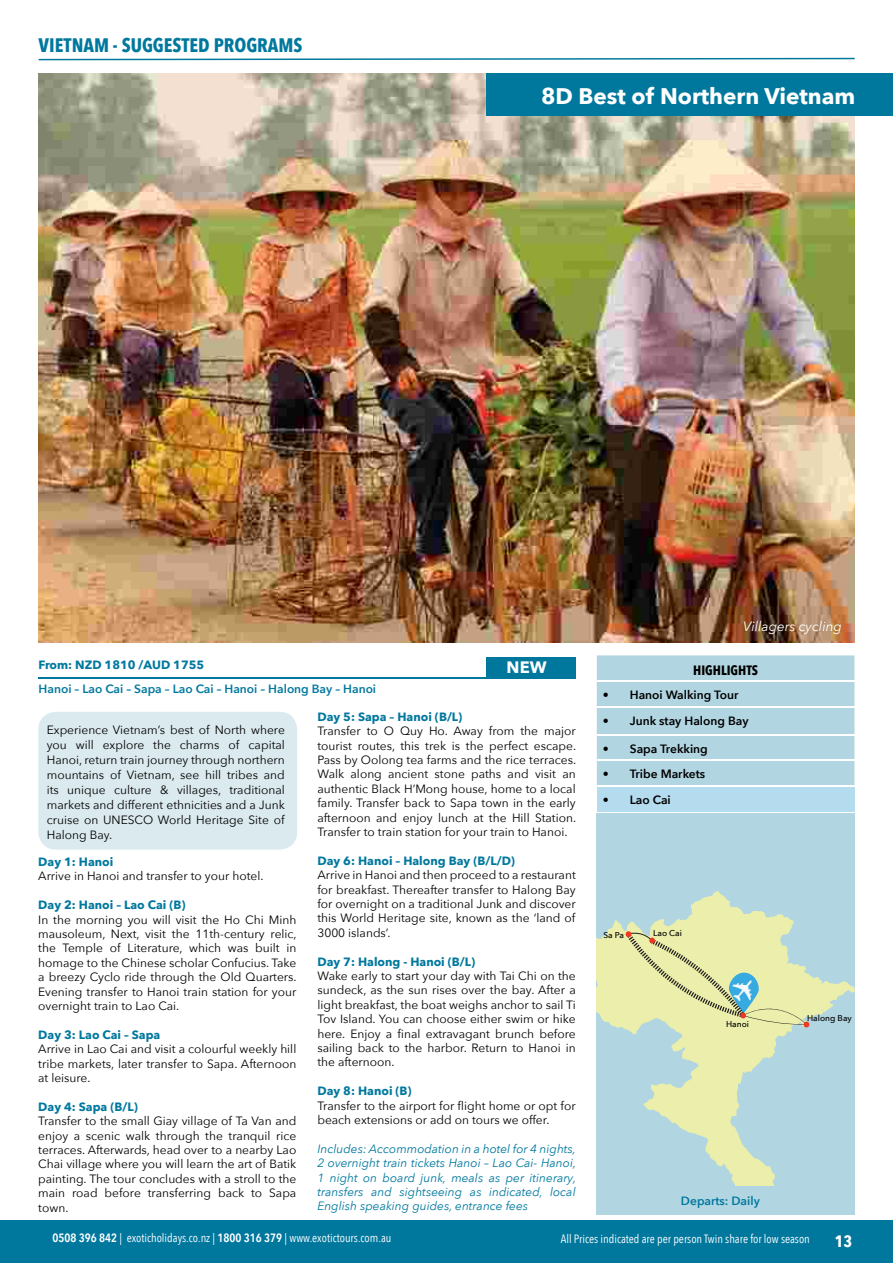
<style>
.page{position:relative;width:893px;height:1263px;background:#fff}
.page>*{position:absolute;margin:0;border:0;box-sizing:border-box;transform-origin:0 0}
.t1{font:700 22.5px "Avenir Next";color:#fff}
.t2{font:700 19.5px "Avenir Next Condensed";color:#00789e}
.t3{font:700 16.5px "Avenir Next";color:#fff}
.t4{font:700 16.5px "Avenir Next Condensed";color:#fff}
.t5{font:italic 13.5px "Avenir Next";color:#fff}
.t6{font:700 13.5px "Avenir Next Condensed";color:#000}
.t7{font:12px/14.4px "Avenir Next";color:#000;text-align:justify}
.t8{font:italic 12px/14.4px "Avenir Next";color:#00789e;text-align:justify}
.t9{font:700 12px "Avenir Next";color:#00789e}
.t10{font:12px "Avenir Next Condensed";color:#fff}
.t11{font:600 12px "Avenir Next";color:#000}
.t12{font:600 12px "Avenir Next";color:#00789e}
.t13{font:500 8.4px "Avenir Next";color:#000}
.s1{font-weight:600}
</style>
<div class="page">
<div style="left:0;top:1221px;width:893px;height:42px;background:#00789e"></div>
<div style="left:597px;top:655px;width:257px;height:130px;background:#b1d5e1"></div>
<div style="left:597px;top:786px;width:257px;height:25px;background:#b4dbee"></div>
<hr style="left:597px;top:706px;width:257px;height:1px;background:#fff">
<hr style="left:597px;top:734px;width:257px;height:1px;background:#fff">
<hr style="left:597px;top:760px;width:257px;height:1px;background:#fff">
<hr style="left:597px;top:680px;width:257px;height:2px;background:#fff">
<img style="left:38px;top:73px;width:817px;height:569px">
<div style="left:597px;top:814px;width:258px;height:379px;background:#b1d5e1"></div>
<hr style="left:39px;top:677px;width:517px;height:1px;background:#00789e">
<div style="left:38px;top:712px;width:259px;height:138px;background:#dbeaef;border-radius:18px"></div>
<div style="left:597px;top:1186px;width:258px;height:28px;background:#b1d5e1"></div>
<svg style="left:39px;top:58px;width:816px;height:2px;background:#4a9fba"></svg>
<div style="left:486px;top:657px;width:89px;height:21px;background:#00789e"></div>
<div style="left:486px;top:73px;width:407px;height:43px;background:#00789e"></div>
<svg style="left:597px;top:891px;width:258px;height:295px"></svg>
<h2 class="t2" style="left:39px;top:33px;width:265px">VIETNAM - SUGGESTED PROGRAMS</h2>
<h1 class="t1" style="left:541px;top:76px;width:316px">8D Best of Northern Vietnam</h1>
<p class="t5" style="left:743px;top:615px;width:100px">Villagers cycling</p>
<p class="t9" style="left:39px;top:654px;width:167px">From: NZD 1810 /AUD 1755</p>
<p class="t12" style="left:39px;top:679px;width:339px">Hanoi – Lao Cai – Sapa – Lao Cai – Hanoi – Halong Bay – Hanoi</p>
<h3 class="t3" style="left:507px;top:653px;width:41px">NEW</h3>
<p class="t7" style="left:47px;top:721px;width:240px;line-height:15px">Experience Vietnam’s best of North where you will explore the charms of capital Hanoi, return train journey through northern mountains of Vietnam, see hill tribes and its unique culture &amp; villages, traditional markets and different ethnicities and a Junk cruise on UNESCO World Heritage Site of Halong Bay.</p>
<p class="t9" style="left:38px;top:851px;width:77px">Day 1: Hanoi</p>
<p class="t7" style="left:38px;top:868px;width:227px">Arrive in Hanoi and transfer to your hotel.</p>
<p class="t9" style="left:38px;top:894px;width:149px">Day 2: Hanoi – Lao Cai (B)</p>
<p class="t7" style="left:38px;top:912px;width:260px">In the morning you will visit the Ho Chi Minh mausoleum, Next, visit the 11th-century relic, the Temple of Literature, which was built in homage to the Chinese scholar Confucius. Take a breezy Cyclo ride through the Old Quarters.<br>Evening transfer to Hanoi train station for your overnight train to Lao Cai.</p>
<p class="t9" style="left:38px;top:1024px;width:124px">Day 3: Lao Cai – Sapa</p>
<p class="t7" style="left:38px;top:1041px;width:260px">Arrive in Lao Cai and visit a colourful weekly hill tribe markets, later transfer to Sapa. Afternoon at leisure.</p>
<p class="t9" style="left:38px;top:1096px;width:101px">Day 4: Sapa (B/L)</p>
<p class="t7" style="left:38px;top:1113px;width:260px">Transfer to the small Giay village of Ta Van and enjoy a scenic walk through the tranquil rice terraces. Afterwards, head over to a nearby Lao Chai village where you will learn the art of Batik painting. The tour concludes with a stroll to the main road before transferring back to Sapa town.</p>
<p class="t9" style="left:317px;top:706px;width:146px">Day 5: Sapa – Hanoi (B/L)</p>
<p class="t7" style="left:317px;top:723px;width:260px">Transfer to O Quy Ho. Away from the major tourist routes, this trek is the perfect escape.<br>Pass by Oolong tea farms and the rice terraces.<br>Walk along ancient stone paths and visit an authentic Black H’Mong house, home to a local family. Transfer back to Sapa town in the early afternoon and enjoy lunch at the Hill Station.<br>Transfer to train station for your train to Hanoi.</p>
<p class="t9" style="left:317px;top:850px;width:199px">Day 6: Hanoi – Halong Bay (B/L/D)</p>
<p class="t7" style="left:317px;top:867px;width:260px">Arrive in Hanoi and then proceed to a restaurant for breakfast. Thereafter transfer to Halong Bay for overnight on a traditional Junk and discover this World Heritage site, known as the ‘land of 3000 islands’.</p>
<p class="t9" style="left:317px;top:951px;width:159px">Day 7: Halong - Hanoi (B/L)</p>
<p class="t7" style="left:317px;top:968px;width:260px">Wake early to start your day with Tai Chi on the sundeck, as the sun rises over the bay. After a light breakfast, the boat weighs anchor to sail Ti Tov Island. You can choose either swim or hike here. Enjoy a final extravagant brunch before sailing back to the harbor. Return to Hanoi in the afternoon.</p>
<p class="t9" style="left:317px;top:1080px;width:96px">Day 8: Hanoi (B)</p>
<p class="t7" style="left:317px;top:1098px;width:260px">Transfer to the airport for flight home or opt for beach extensions or add on tours we offer.</p>
<p class="t8" style="left:317px;top:1141px;width:260px">Includes: Accommodation in a hotel for 4 nights, 2 overnight train tickets Hanoi – Lao Cai- Hanoi, 1 night on board junk, meals as per itinerary, transfers and sightseeing as indicated, local English speaking guides, entrance fees</p>
<p class="t6" style="left:693px;top:662px;width:67px">HIGHLIGHTS</p>
<p class="t11" style="left:603px;top:684px;width:137px">• Hanoi Walking Tour</p>
<p class="t11" style="left:603px;top:710px;width:147px">• Junk stay Halong Bay</p>
<p class="t11" style="left:603px;top:738px;width:106px">• Sapa Trekking</p>
<p class="t11" style="left:603px;top:764px;width:104px">• Tribe Markets</p>
<p class="t11" style="left:603px;top:789px;width:70px">• Lao Cai</p>
<p class="t13" style="left:603px;top:928px;width:22px">Sa Pa</p>
<p class="t13" style="left:653px;top:926px;width:30px">Lao Cai</p>
<p class="t13" style="left:726px;top:1017px;width:25px">Hanoi</p>
<p class="t12" style="left:681px;top:1190px;width:80px">Departs: Daily</p>
<p class="t13" style="left:807px;top:1010px;width:46px">Halong Bay</p>
<p class="t10" style="left:53px;top:1228px;width:341px"><span class="s1">0508 396 842</span> | exoticholidays.co.nz | <span class="s1">1800 316 379</span> | www.exotictours.com.au</p>
<p class="t10" style="left:561px;top:1228px;width:251px">All Prices indicated are per person Twin share for low season</p>
<h3 class="t4" style="left:835px;top:1231px;width:19px">13</h3>
</div>
